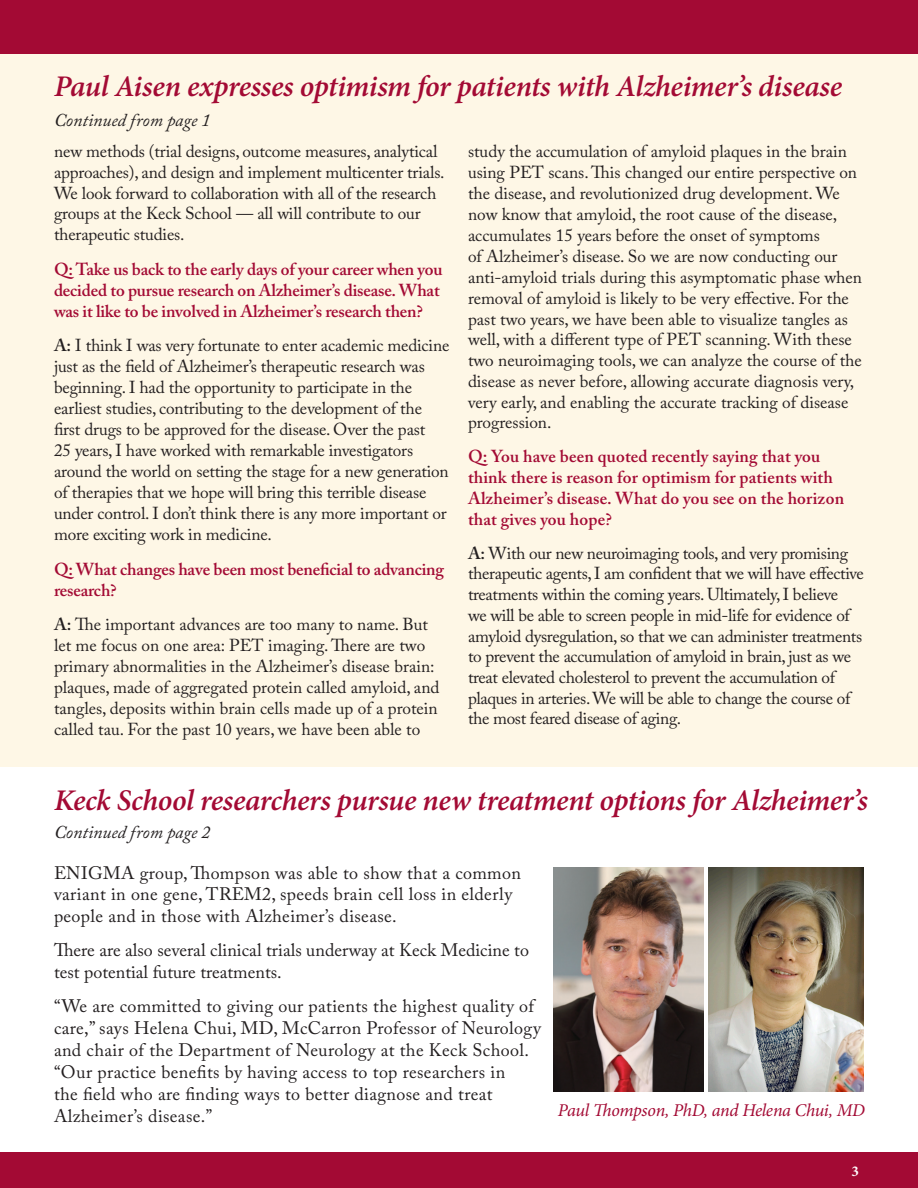
<style>
.page{position:relative;width:918px;height:1188px;background:#fff}
.page>*{position:absolute;margin:0;border:0;box-sizing:border-box;transform-origin:0 0}
.t1{font:italic 600 30px "Minion Pro";letter-spacing:-.015em;color:#a30a34}
.t2{font:18px/21.9px "Adobe Caslon Pro";letter-spacing:.02em;color:#231f20}
.t3{font:18px/21.9px "Adobe Caslon Pro";color:#231f20}
.t4{font:italic 18px "Adobe Caslon Pro";color:#231f20}
.t5{font:italic 18px "Minion Pro";letter-spacing:-.015em;color:#a30a34}
.t6{font:17.25px/21px "Adobe Caslon Pro";letter-spacing:-.01em;color:#231f20}
.t7{font:600 17.25px/21px "Adobe Caslon Pro";letter-spacing:-.01em;color:#a30a34}
.t8{font:600 17.25px/20.7px "Adobe Caslon Pro";letter-spacing:.01em;color:#a30a34}
.t9{font:700 15px "Minion Pro";color:#fff}
.s1{font-weight:600}
</style>
<div class="page">
<div style="left:0;top:32px;width:918px;height:735px;background:#fef7e6"></div>
<div style="left:0;top:0;width:918px;height:54px;background:#a30a34"></div>
<div style="left:0;top:1152px;width:918px;height:36px;background:#a30a34"></div>
<img style="left:554px;top:868px;width:149px;height:224px">
<img style="left:708px;top:868px;width:156px;height:224px">
<p class="t1" style="left:54px;top:65px;width:790px">Paul Aisen expresses optimism for patients with Alzheimer’s disease</p>
<p class="t4" style="left:54px;top:109px;width:158px">Continued from page 1</p>
<p class="t6" style="left:54px;top:141px;width:392px">new methods (trial designs, outcome measures, analytical approaches), and design and implement multicenter trials.<br>We look forward to collaboration with all of the research groups at the Keck School — all will contribute to our therapeutic studies.</p>
<p class="t7" style="left:54px;top:258px;width:390px">Q: Take us back to the early days of your career when you decided to pursue research on Alzheimer’s disease. What was it like to be involved in Alzheimer’s research then?</p>
<p class="t6" style="left:54px;top:335px;width:397px"><span class="s1">A:</span> I think I was very fortunate to enter academic medicine just as the field of Alzheimer’s therapeutic research was beginning. I had the opportunity to participate in the earliest studies, contributing to the development of the first drugs to be approved for the disease. Over the past<br>25 years, I have worked with remarkable investigators around the world on setting the stage for a new generation of therapies that we hope will bring this terrible disease under control. I don’t think there is any more important or more exciting work in medicine.</p>
<p class="t7" style="left:54px;top:558px;width:392px">Q: What changes have been most beneficial to advancing research?</p>
<p class="t6" style="left:54px;top:614px;width:387px"><span class="s1">A:</span> The important advances are too many to name. But let me focus on one area: PET imaging. There are two primary abnormalities in the Alzheimer’s disease brain: plaques, made of aggregated protein called amyloid, and tangles, deposits within brain cells made up of a protein called tau. For the past 10 years, we have been able to</p>
<p class="t6" style="left:468px;top:141px;width:396px">study the accumulation of amyloid plaques in the brain using PET scans. This changed our entire perspective on the disease, and revolutionized drug development. We now know that amyloid, the root cause of the disease, accumulates 15 years before the onset of symptoms<br>of Alzheimer’s disease. So we are now conducting our anti-amyloid trials during this asymptomatic phase when removal of amyloid is likely to be very effective. For the past two years, we have been able to visualize tangles as well, with a different type of PET scanning. With these two neuroimaging tools, we can analyze the course of the disease as never before, allowing accurate diagnosis very, very early, and enabling the accurate tracking of disease progression.</p>
<p class="t8" style="left:468px;top:446px;width:378px">Q: You have been quoted recently saying that you think there is reason for optimism for patients with Alzheimer’s disease. What do you see on the horizon that gives you hope?</p>
<p class="t6" style="left:468px;top:542px;width:397px"><span class="s1">A:</span> With our new neuroimaging tools, and very promising therapeutic agents, I am confident that we will have effective treatments within the coming years. Ultimately, I believe<br>we will be able to screen people in mid-life for evidence of amyloid dysregulation, so that we can administer treatments to prevent the accumulation of amyloid in brain, just as we treat elevated cholesterol to prevent the accumulation of plaques in arteries. We will be able to change the course of the most feared disease of aging.</p>
<p class="t1" style="left:54px;top:780px;width:815px">Keck School researchers pursue new treatment options for Alzheimer’s</p>
<p class="t4" style="left:54px;top:821px;width:158px">Continued from page 2</p>
<p class="t2" style="left:54px;top:861px;width:468px">ENIGMA group, Thompson was able to show that a common variant in one gene, TREM2, speeds brain cell loss in elderly people and in those with Alzheimer’s disease.</p>
<p class="t3" style="left:54px;top:939px;width:477px">There are also several clinical trials underway at Keck Medicine to test potential future treatments.</p>
<p class="t2" style="left:54px;top:995px;width:489px">“We are committed to giving our patients the highest quality of care,” says Helena Chui, MD, McCarron Professor of Neurology and chair of the Department of Neurology at the Keck School. “Our practice benefits by having access to top researchers in<br>the field who are finding ways to better diagnose and treat Alzheimer’s disease.”</p>
<p class="t5" style="left:558px;top:1098px;width:309px">Paul Thompson, PhD, and Helena Chui, MD</p>
<p class="t9" style="left:851px;top:1161px;width:9px">3</p>
</div>
